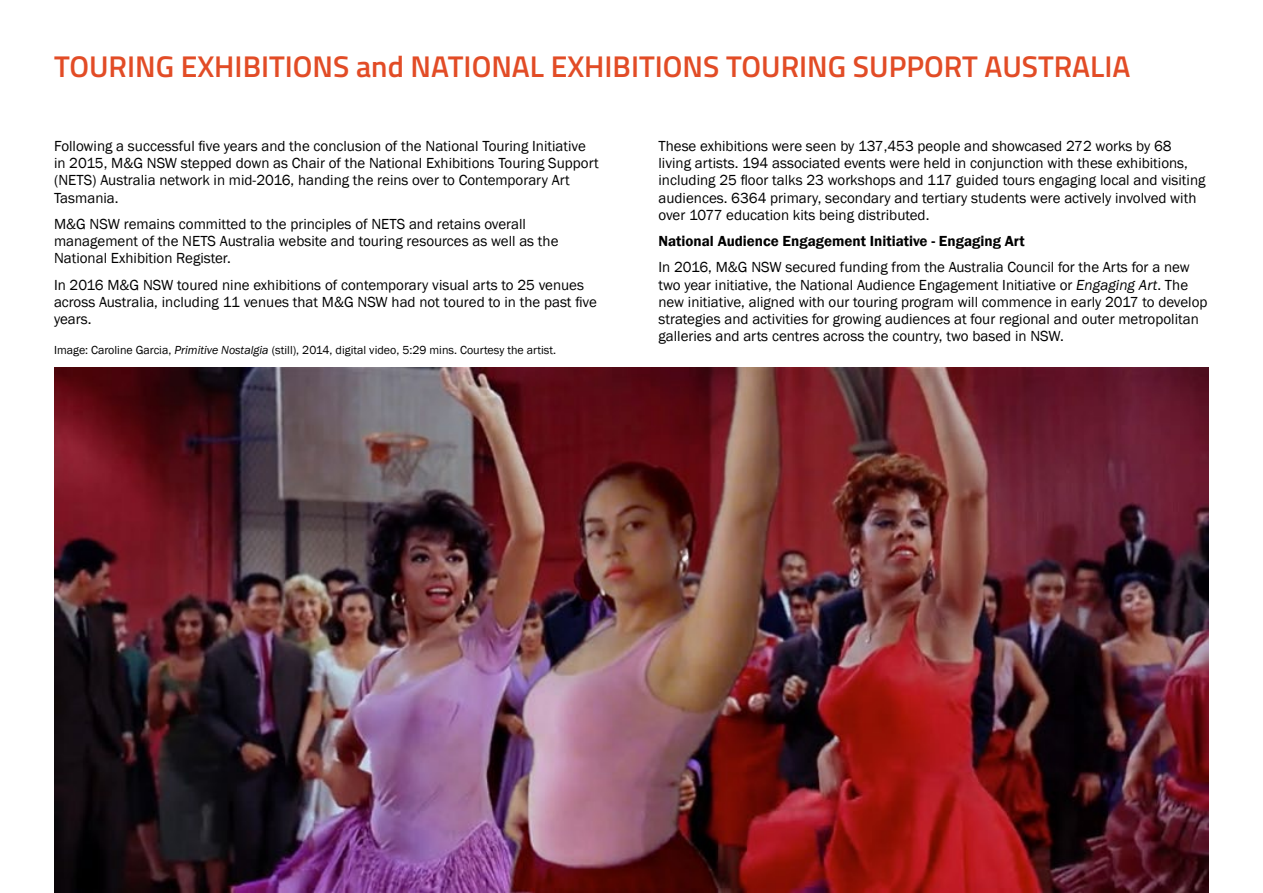
<style>
.page{position:relative;width:1263px;height:893px;background:#fff}
.page>*{position:absolute;margin:0;border:0;box-sizing:border-box;transform-origin:0 0}
.t1{font:600 30px "Titillium";color:#e24c26}
.t2{font:15px/17.2px "Franklin Gothic";color:#000}
.t3{font:600 15px "Franklin Gothic";color:#000}
.t4{font:12px "Franklin Gothic";color:#000}
.s1{font-style:italic}
</style>
<div class="page">
<img style="left:54px;top:368px;width:1155px;height:524px">
<p class="t1" style="left:54px;top:43px;width:1078px">TOURING EXHIBITIONS and NATIONAL EXHIBITIONS TOURING SUPPORT AUSTRALIA</p>
<p class="t2" style="left:54px;top:138px;width:546px">Following a successful five years and the conclusion of the National Touring Initiative in 2015, M&amp;G NSW stepped down as Chair of the National Exhibitions Touring Support (NETS) Australia network in mid-2016, handing the reins over to Contemporary Art Tasmania.</p>
<p class="t2" style="left:54px;top:216px;width:506px">M&amp;G NSW remains committed to the principles of NETS and retains overall management of the NETS Australia website and touring resources as well as the<br>National Exhibition Register.</p>
<p class="t2" style="left:54px;top:276px;width:544px">In 2016 M&amp;G NSW toured nine exhibitions of contemporary visual arts to 25 venues across Australia, including 11 venues that M&amp;G NSW had not toured to in the past five years.</p>
<p class="t4" style="left:54px;top:342px;width:504px">Image: Caroline Garcia, <span class="s1">Primitive Nostalgia</span> (still), 2014, digital video, 5:29 mins. Courtesy the artist.</p>
<p class="t2" style="left:658px;top:138px;width:548px">These exhibitions were seen by 137,453 people and showcased 272 works by 68 living artists. 194 associated events were held in conjunction with these exhibitions, including 25 floor talks 23 workshops and 117 guided tours engaging local and visiting audiences. 6364 primary, secondary and tertiary students were actively involved with over 1077 education kits being distributed.</p>
<p class="t3" style="left:658px;top:232px;width:368px">National Audience Engagement Initiative - Engaging Art</p>
<p class="t2" style="left:658px;top:259px;width:550px">In 2016, M&amp;G NSW secured funding from the Australia Council for the Arts for a new two year initiative, the National Audience Engagement Initiative or <span class="s1">Engaging Art</span>. The new initiative, aligned with our touring program will commence in early 2017 to develop strategies and activities for growing audiences at four regional and outer metropolitan galleries and arts centres across the country, two based in NSW.</p>
</div>
